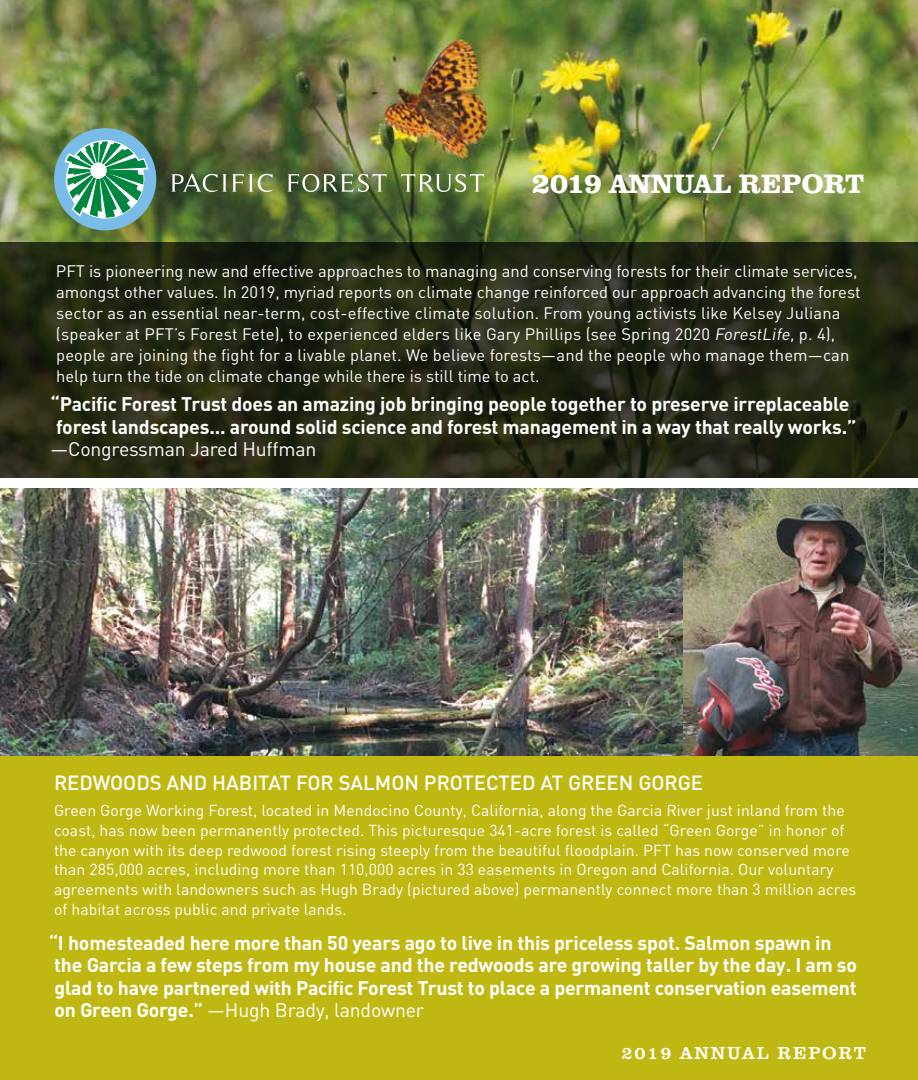
<style>
.page{position:relative;width:918px;height:1080px;background:#fff}
.page>*{position:absolute;margin:0;border:0;box-sizing:border-box;transform-origin:0 0}
.t1{font:700 27.45px "Clarendon URW";color:#fff}
.t2{font:500 20.25px "DIN";color:#fff}
.t3{font:700 19.5px/22.5px "DIN";letter-spacing:-.01em;color:#fff}
.t4{font:19.5px "DIN";letter-spacing:-.01em;color:#fff}
.t5{font:18px "Clarendon URW";letter-spacing:.1em;color:#fff}
.t6{font:16.5px/21px "DIN";color:#fff}
.t7{font:15.75px/19.8px "DIN";letter-spacing:.005em;color:#fff}
.s1{font-size:29.25px}
.s2{font-style:italic}
.s3{font-weight:400}
</style>
<div class="page">
<div style="left:0;top:1026px;width:918px;height:54px;background:#c0b812"></div>
<img style="left:683px;top:489px;width:235px;height:267px">
<img style="left:0;top:0;width:918px;height:242px">
<img style="left:0;top:489px;width:683px;height:267px">
<svg style="left:54px;top:128px;width:102px;height:102px;background:#65a791"></svg>
<img style="left:171px;top:174px;width:313px;height:18px">
<div style="left:0;top:756px;width:918px;height:272px;background:#c0b812"></div>
<svg style="left:0;top:242px;width:918px;height:235px;background:#232713"></svg>
<h1 class="t1" style="left:532px;top:163px;width:334px"><span class="s1">2019</span> ANNUAL REPORT</h1>
<p class="t6" style="left:56px;top:260px;width:806px">PFT is pioneering new and effective approaches to managing and conserving forests for their climate services, amongst other values. In 2019, myriad reports on climate change reinforced our approach advancing the forest sector as an essential near-term, cost-effective climate solution. From young activists like Kelsey Juliana (speaker at PFT’s Forest Fete), to experienced elders like Gary Phillips (see Spring 2020 <span class="s2">ForestLife,</span> p. 4), people are joining the fight for a livable planet. We believe forests—and the people who manage them—can help turn the tide on climate change while there is still time to act.</p>
<p class="t3" style="left:51px;top:392px;width:807px">“Pacific Forest Trust does an amazing job bringing people together to preserve irreplaceable forest landscapes... around solid science and forest management in a way that really works.”</p>
<p class="t4" style="left:51px;top:437px;width:267px">—Congressman Jared Huffman</p>
<p class="t2" style="left:54px;top:769px;width:651px">REDWOODS AND HABITAT FOR SALMON PROTECTED AT GREEN GORGE</p>
<p class="t7" style="left:54px;top:800px;width:804px">Green Gorge Working Forest, located in Mendocino County, California, along the Garcia River just inland from the coast, has now been permanently protected. This picturesque 341-acre forest is called “Green Gorge” in honor of the canyon with its deep redwood forest rising steeply from the beautiful floodplain. PFT has now conserved more than 285,000 acres, including more than 110,000 acres in 33 easements in Oregon and California. Our voluntary agreements with landowners such as Hugh Brady (pictured above) permanently connect more than 3 million acres of habitat across public and private lands.</p>
<p class="t3" style="left:49px;top:931px;width:810px">“I homesteaded here more than 50 years ago to live in this priceless spot. Salmon spawn in the Garcia a few steps from my house and the redwoods are growing taller by the day. I am so glad to have partnered with Pacific Forest Trust to place a permanent conservation easement on Green Gorge.” <span class="s3">—Hugh Brady, landowner</span></p>
<p class="t5" style="left:621px;top:1040px;width:246px">2019 ANNUAL REPORT</p>
</div>
